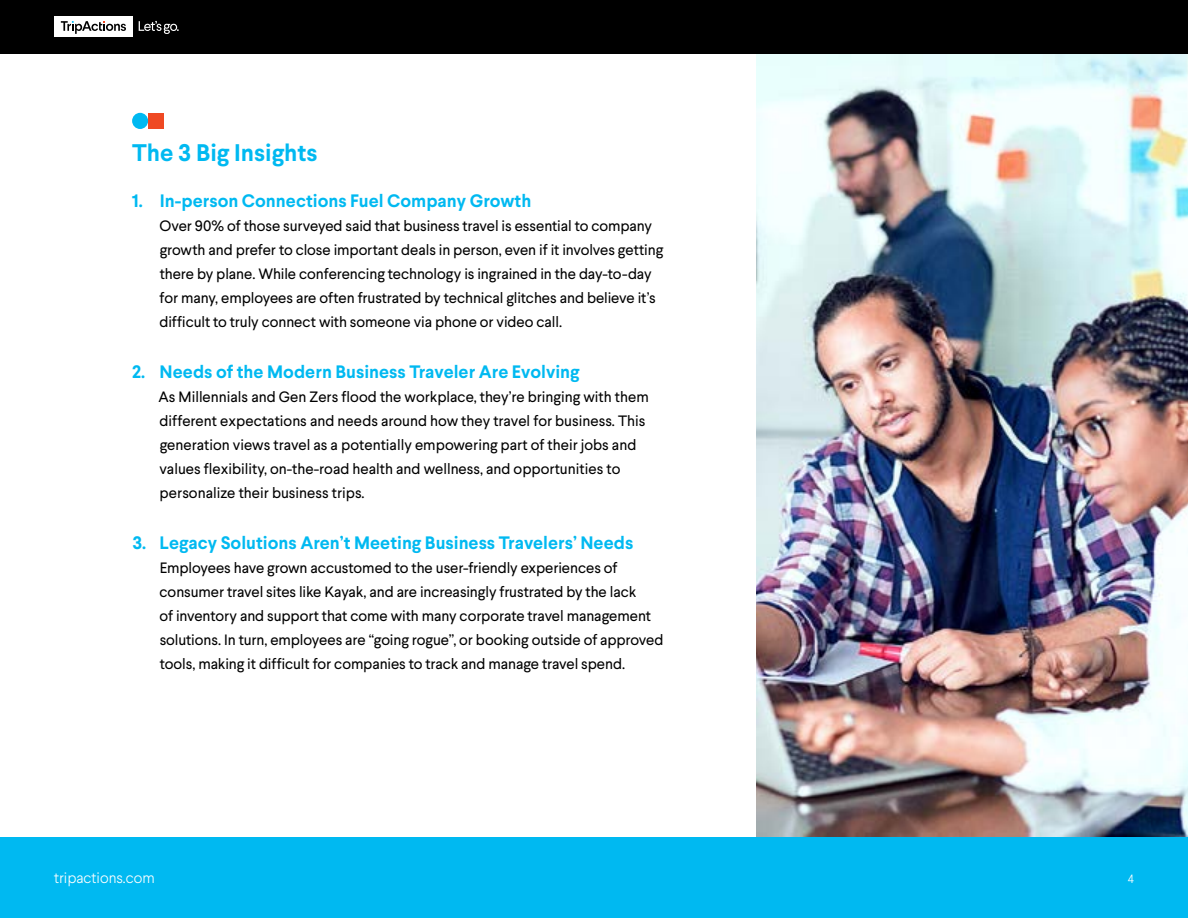
<style>
.page{position:relative;width:1188px;height:918px;background:#fff}
.page>*{position:absolute;margin:0;border:0;box-sizing:border-box;transform-origin:0 0}
.t1{font:700 24px "Larsseit";color:#00b9f1}
.t2{font:700 18px "Larsseit";color:#00b9f1}
.t3{font:15px/24px "Larsseit";letter-spacing:-.005em;color:#000}
.t4{font:300 15px "Larsseit";color:#fff}
.t5{font:300 12px "Larsseit";color:#fff}
</style>
<div class="page">
<div style="left:0;top:837px;width:1188px;height:81px;background:#00b9f1"></div>
<img style="left:757px;top:54px;width:431px;height:783px">
<div style="left:0;top:0;width:1188px;height:54px;background:#000"></div>
<div style="left:54px;top:16px;width:79px;height:22px;background:#fff"></div>
<svg style="left:139px;top:21px;width:40px;height:13px"></svg>
<svg style="left:61px;top:21px;width:65px;height:13px"></svg>
<div style="left:148px;top:113px;width:15px;height:16px;background:#ef4923"></div>
<div style="left:132px;top:113px;width:16px;height:16px;background:#00b9f1;border-radius:50%"></div>
<h1 class="t1" style="left:132px;top:137px;width:187px">The 3 Big Insights</h1>
<p class="t2" style="left:132px;top:189px;width:401px">1. In-person Connections Fuel Company Growth</p>
<p class="t3" style="left:159px;top:214px;width:505px">Over 90% of those surveyed said that business travel is essential to company growth and prefer to close important deals in person, even if it involves getting there by plane. While conferencing technology is ingrained in the day-to-day for many, employees are often frustrated by technical glitches and believe it’s difficult to truly connect with someone via phone or video call.</p>
<p class="t2" style="left:132px;top:360px;width:449px">2. Needs of the Modern Business Traveler Are Evolving</p>
<p class="t3" style="left:158px;top:385px;width:492px">As Millennials and Gen Zers flood the workplace, they’re bringing with them different expectations and needs around how they travel for business. This generation views travel as a potentially empowering part of their jobs and values flexibility, on-the-road health and wellness, and opportunities to personalize their business trips.</p>
<p class="t2" style="left:132px;top:531px;width:503px">3. Legacy Solutions Aren’t Meeting Business Travelers’ Needs</p>
<p class="t3" style="left:160px;top:556px;width:505px">Employees have grown accustomed to the user-friendly experiences of consumer travel sites like Kayak, and are increasingly frustrated by the lack<br>of inventory and support that come with many corporate travel management solutions. In turn, employees are “going rogue”, or booking outside of approved tools, making it difficult for companies to track and manage travel spend.</p>
<p class="t4" style="left:54px;top:869px;width:102px">tripactions.com</p>
<p class="t5" style="left:1128px;top:871px;width:8px">4</p>
</div>
